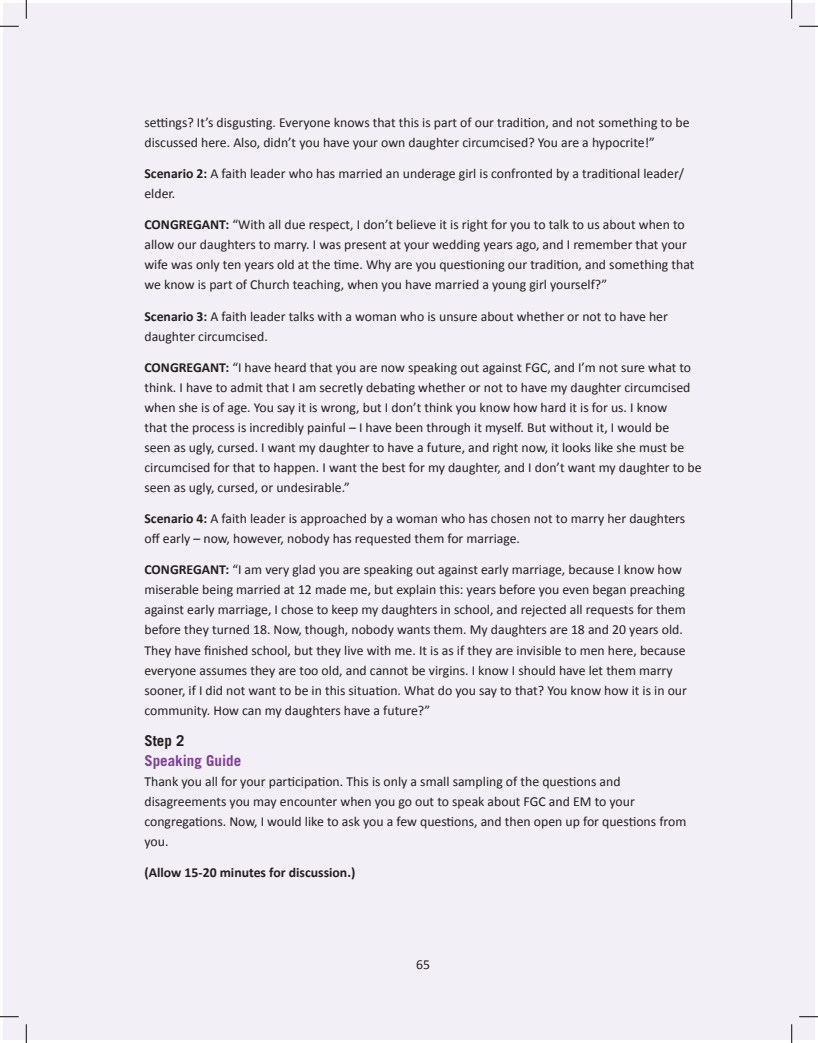
<style>
.page{position:relative;width:818px;height:1043px;background:#fff}
.page>*{position:absolute;margin:0;border:0;box-sizing:border-box;transform-origin:0 0}
.t1{font:700 15px "Trade Gothic";color:#7e3e98}
.t2{font:700 15px "Trade Gothic";color:#231f20}
.t3{font:13.75px/20px "Calibri";color:#231f20}
.t4{font:700 13.75px "Calibri";color:#231f20}
.s1{font-weight:700}
</style>
<div class="page">
<div style="left:4px;top:4px;width:810px;height:1035px;background:#f3eff6"></div>
<svg style="left:0;top:25px;width:19px;height:2px"></svg>
<svg style="left:799px;top:25px;width:19px;height:2px"></svg>
<svg style="left:0;top:1015px;width:19px;height:2px"></svg>
<svg style="left:799px;top:1015px;width:19px;height:2px"></svg>
<svg style="left:25px;top:0;width:2px;height:19px"></svg>
<svg style="left:25px;top:1024px;width:2px;height:18px"></svg>
<svg style="left:790px;top:0;width:2px;height:19px"></svg>
<svg style="left:790px;top:1024px;width:2px;height:18px"></svg>
<p class="t3" style="left:144px;top:112px;width:546px">settings? It’s disgusting. Everyone knows that this is part of our tradition, and not something to be discussed here. Also, didn’t you have your own daughter circumcised? You are a hypocrite!”</p>
<p class="t3" style="left:144px;top:163px;width:541px"><span class="s1">Scenario 2:</span> A faith leader who has married an underage girl is confronted by a traditional leader/ elder.</p>
<p class="t3" style="left:144px;top:215px;width:551px"><span class="s1">CONGREGANT:</span> “With all due respect, I don’t believe it is right for you to talk to us about when to allow our daughters to marry. I was present at your wedding years ago, and I remember that your wife was only ten years old at the time. Why are you questioning our tradition, and something that we know is part of Church teaching, when you have married a young girl yourself?”</p>
<p class="t3" style="left:144px;top:306px;width:525px"><span class="s1">Scenario 3:</span> A faith leader talks with a woman who is unsure about whether or not to have her daughter circumcised.</p>
<p class="t3" style="left:144px;top:357px;width:558px"><span class="s1">CONGREGANT:</span> “I have heard that you are now speaking out against FGC, and I’m not sure what to think. I have to admit that I am secretly debating whether or not to have my daughter circumcised when she is of age. You say it is wrong, but I don’t think you know how hard it is for us. I know<br>that the process is incredibly painful – I have been through it myself. But without it, I would be<br>seen as ugly, cursed. I want my daughter to have a future, and right now, it looks like she must be circumcised for that to happen. I want the best for my daughter, and I don’t want my daughter to be seen as ugly, cursed, or undesirable.”</p>
<p class="t3" style="left:144px;top:508px;width:542px"><span class="s1">Scenario 4:</span> A faith leader is approached by a woman who has chosen not to marry her daughters off early – now, however, nobody has requested them for marriage.</p>
<p class="t3" style="left:144px;top:560px;width:544px"><span class="s1">CONGREGANT:</span> “I am very glad you are speaking out against early marriage, because I know how miserable being married at 12 made me, but explain this: years before you even began preaching against early marriage, I chose to keep my daughters in school, and rejected all requests for them before they turned 18. Now, though, nobody wants them. My daughters are 18 and 20 years old.<br>They have finished school, but they live with me. It is as if they are invisible to men here, because everyone assumes they are too old, and cannot be virgins. I know I should have let them marry sooner, if I did not want to be in this situation. What do you say to that? You know how it is in our community. How can my daughters have a future?”</p>
<p class="t2" style="left:144px;top:731px;width:42px">Step 2</p>
<p class="t1" style="left:144px;top:751px;width:98px">Speaking Guide</p>
<p class="t3" style="left:144px;top:771px;width:543px">Thank you all for your participation. This is only a small sampling of the questions and disagreements you may encounter when you go out to speak about FGC and EM to your congregations. Now, I would like to ask you a few questions, and then open up for questions from you.</p>
<p class="t4" style="left:144px;top:863px;width:212px">(Allow 15-20 minutes for discussion.)</p>
<p class="t3" style="left:416px;top:954px;width:15px">65</p>
</div>
